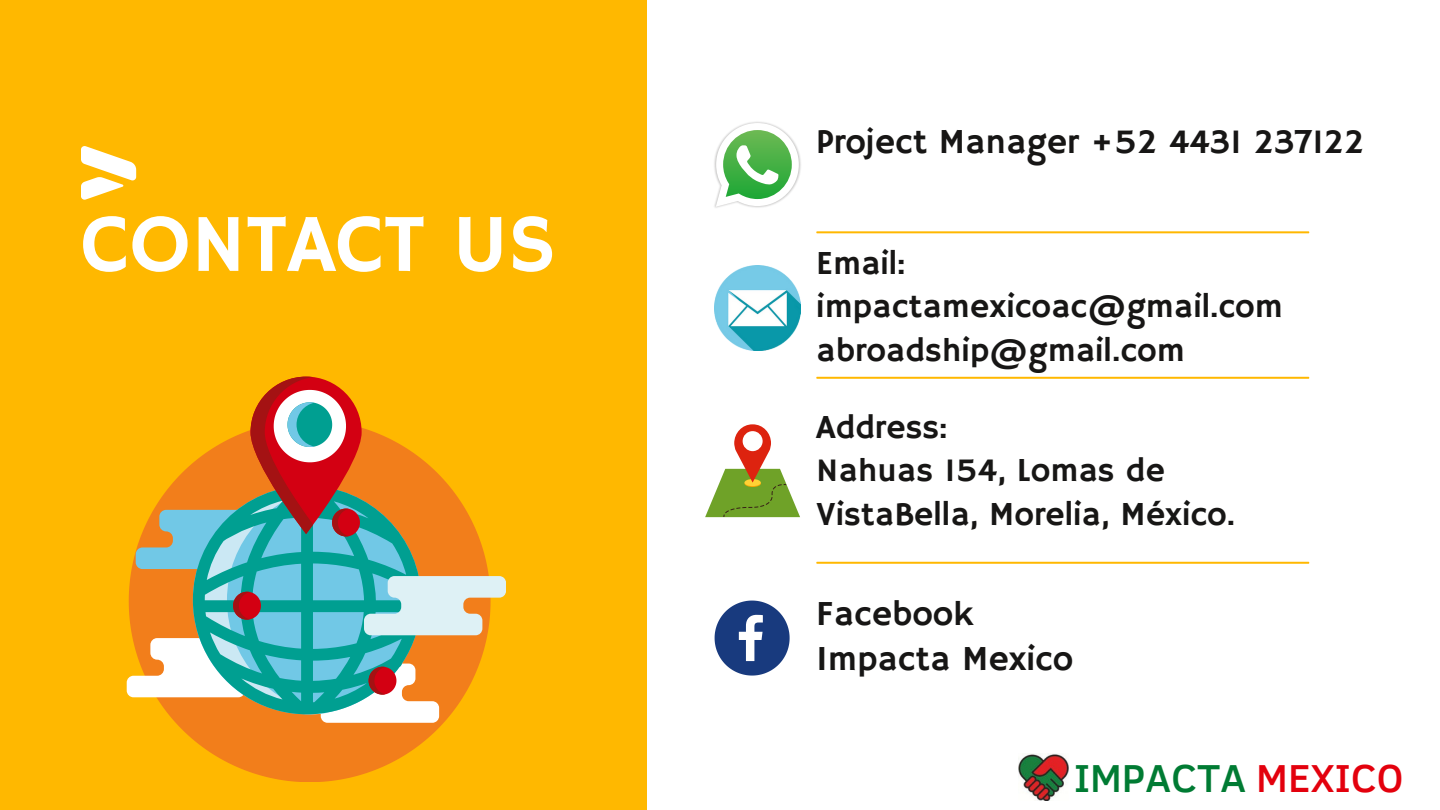
<style>
.page{position:relative;width:1440px;height:810px;background:#fff}
.page>*{position:absolute;margin:0;border:0;box-sizing:border-box;transform-origin:0 0}
.t1{font:82.7px "Hammersmith One";color:#fff}
.t2{font:500 40px "Clear Sans";color:#007b33}
.t3{font:35px/45px "Hammersmith One";color:#171615}
.t4{font:33.5px/43.5px "Hammersmith One";color:#171615}
.s1{color:#e3000d}
</style>
<div class="page">
<div style="left:0;top:0;width:646px;height:810px;background:#ffb800"></div>
<svg style="left:81px;top:146px;width:55px;height:54px"></svg>
<svg style="left:176px;top:723px;width:267px;height:59px;fill:#f27e1b"></svg>
<svg style="left:127px;top:377px;width:379px;height:346px"></svg>
<hr style="left:816px;top:231px;width:493px;height:2px;background:#ffb800">
<hr style="left:816px;top:377px;width:493px;height:2px;background:#ffb800">
<hr style="left:816px;top:562px;width:493px;height:2px;background:#ffb800">
<img style="left:715px;top:265px;width:85px;height:86px">
<img style="left:714px;top:122px;width:87px;height:86px">
<svg style="left:716px;top:123px;width:83px;height:84px"></svg>
<svg style="left:705px;top:424px;width:95px;height:94px"></svg>
<img style="left:1019px;top:753px;width:50px;height:47px">
<svg style="left:715px;top:601px;width:75px;height:75px"></svg>
<h1 class="t1" style="left:81px;top:196px;width:477px">CONTACT US</h1>
<p class="t3" style="left:816px;top:121px;width:550px">Project Manager +52 4431 237122</p>
<p class="t4" style="left:816px;top:243px;width:468px">Email: impactamexicoac@gmail.com abroadship@gmail.com</p>
<p class="t4" style="left:816px;top:407px;width:420px">Address:<br>Nahuas 154, Lomas de<br>VistaBella, Morelia, México.</p>
<p class="t3" style="left:816px;top:592px;width:258px">Facebook<br>Impacta Mexico</p>
<p class="t2" style="left:1074px;top:749px;width:331px">IMPACTA <span class="s1">MEXICO</span></p>
</div>
